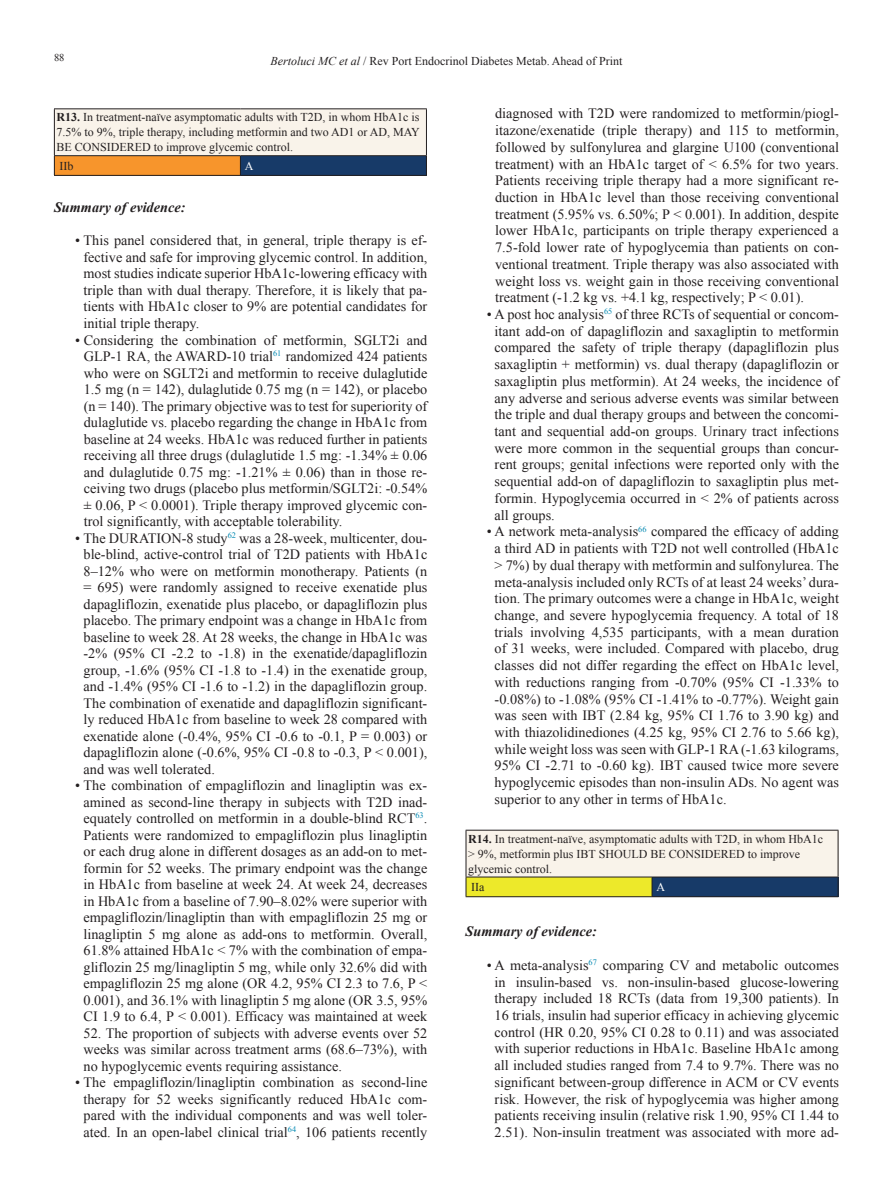
<style>
.page{position:relative;width:893px;height:1191px;background:#fff}
.page>*{position:absolute;margin:0;border:0;box-sizing:border-box;transform-origin:0 0}
.Artigo_-_texto_norma{font:14.25px/16.5px "Times New Roman";color:#231f20;text-align:justify}
.Artigo_-_titulo_3{font:italic 700 14.25px "Times New Roman";color:#231f20}
.Tabelas_-_texto{font:12px/15px "Times New Roman";color:#231f20;text-align:justify}
.Tabelas_-_texto-2{font:12px "Times New Roman";color:#fff}
.t1{font:10.5px "Times New Roman";color:#231f20}
.s1{font-style:italic}
.s2{font-weight:700}
</style>
<div class="page">
<div style="left:54px;top:109px;width:372px;height:47px;background:#f9f3ea"></div>
<div style="left:54px;top:156px;width:186px;height:19px;background:#f7952c"></div>
<div style="left:240px;top:156px;width:186px;height:19px;background:#173a68"></div>
<hr style="left:54px;top:108px;width:186px;height:1px;background:#231f20">
<hr style="left:54px;top:109px;width:1px;height:46px;background:#231f20">
<hr style="left:240px;top:108px;width:187px;height:1px;background:#231f20">
<hr style="left:426px;top:109px;width:1px;height:46px;background:#231f20">
<hr style="left:54px;top:155px;width:186px;height:1px;background:#231f20">
<svg style="left:54px;top:156px;width:1px;height:19px"></svg>
<hr style="left:240px;top:155px;width:187px;height:1px;background:#231f20">
<svg style="left:240px;top:156px;width:1px;height:19px"></svg>
<svg style="left:426px;top:156px;width:1px;height:19px"></svg>
<hr style="left:54px;top:175px;width:186px;height:1px;background:#231f20">
<hr style="left:240px;top:175px;width:187px;height:1px;background:#231f20">
<div style="left:466px;top:830px;width:372px;height:47px;background:#f9f3ea"></div>
<div style="left:466px;top:877px;width:186px;height:19px;background:#ede92a"></div>
<div style="left:652px;top:877px;width:186px;height:19px;background:#173a68"></div>
<hr style="left:466px;top:830px;width:186px;height:1px;background:#231f20">
<hr style="left:466px;top:830px;width:1px;height:46px;background:#231f20">
<hr style="left:652px;top:830px;width:186px;height:1px;background:#231f20">
<hr style="left:838px;top:830px;width:1px;height:46px;background:#231f20">
<hr style="left:466px;top:876px;width:186px;height:1px;background:#231f20">
<svg style="left:466px;top:877px;width:1px;height:19px"></svg>
<hr style="left:652px;top:876px;width:186px;height:1px;background:#231f20">
<svg style="left:652px;top:877px;width:1px;height:19px"></svg>
<svg style="left:838px;top:877px;width:1px;height:19px"></svg>
<hr style="left:466px;top:896px;width:186px;height:1px;background:#231f20">
<hr style="left:652px;top:896px;width:186px;height:1px;background:#231f20">
<p class="t1" style="left:54px;top:52px;width:12px">88</p>
<p class="Tabelas_-_texto" style="left:270px;top:54px;width:354px"><span class="s1">Bertoluci MC et al</span> / Rev Port Endocrinol Diabetes Metab. Ahead of Print</p>
<p class="Tabelas_-_texto" style="left:57px;top:110px;width:365px"><span class="s2">R13.</span> In treatment-naïve asymptomatic adults with T2D, in whom HbA1c is 7.5% to 9%, triple therapy, including metformin and two AD1 or AD, MAY BE CONSIDERED to improve glycemic control.</p>
<p class="Tabelas_-_texto" style="left:60px;top:158px;width:15px">IIb</p>
<p class="Tabelas_-_texto-2" style="left:245px;top:159px;width:10px">A</p>
<p class="Artigo_-_titulo_3" style="left:54px;top:199px;width:133px">Summary of evidence:</p>
<p class="Artigo_-_texto_norma" style="left:84px;top:232px;width:345px;text-indent:-8px">• This panel considered that, in general, triple therapy is ef&shy;fective and safe for improving glycemic control. In addition, most studies indicate superior HbA1c-lowering efficacy with triple than with dual therapy. Therefore, it is likely that pa&shy;tients with HbA1c closer to 9% are potential candidates for initial triple therapy.</p>
<p class="Artigo_-_texto_norma" style="left:84px;top:331px;width:345px;text-indent:-9px">• Considering the combination of metformin, SGLT2i and GLP-1 RA, the AWARD-10 trial<sup>61</sup> randomized 424 patients who were on SGLT2i and metformin to receive dulaglutide 1.5 mg (n = 142), dulaglutide 0.75 mg (n = 142), or placebo (n = 140). The primary objective was to test for superiority of dulaglutide vs. placebo regarding the change in HbA1c from baseline at 24 weeks. HbA1c was reduced further in patients receiving all three drugs (dulaglutide 1.5 mg: -1.34% ± 0.06 and dulaglutide 0.75 mg: -1.21% ± 0.06) than in those re&shy;ceiving two drugs (placebo plus metformin/SGLT2i: -0.54% ± 0.06, P &lt; 0.0001). Triple therapy improved glycemic con&shy;trol significantly, with acceptable tolerability.</p>
<p class="Artigo_-_texto_norma" style="left:84px;top:529px;width:345px;text-indent:-8px">• The DURATION-8 study<sup>62</sup> was a 28-week, multicenter, dou&shy;ble-blind, active-control trial of T2D patients with HbA1c 8–12% who were on metformin monotherapy. Patients (n = 695) were randomly assigned to receive exenatide plus dapagliflozin, exenatide plus placebo, or dapagliflozin plus placebo. The primary endpoint was a change in HbA1c from baseline to week 28. At 28 weeks, the change in HbA1c was -2% (95% CI -2.2 to -1.8) in the exenatide/dapagliflozin group, -1.6% (95% CI -1.8 to -1.4) in the exenatide group, and -1.4% (95% CI -1.6 to -1.2) in the dapagliflozin group.<br>The combination of exenatide and dapagliflozin significant&shy;ly reduced HbA1c from baseline to week 28 compared with exenatide alone (-0.4%, 95% CI -0.6 to -0.1, P = 0.003) or dapagliflozin alone (-0.6%, 95% CI -0.8 to -0.3, P &lt; 0.001), and was well tolerated.</p>
<p class="Artigo_-_texto_norma" style="left:75px;top:777px;width:354px;text-align:center">• The combination of empagliflozin and linagliptin was ex&shy;amined as second-line therapy in subjects with T2D inad&shy;equately controlled on metformin in a double-blind RCT<sup>63</sup>.<br>Patients were randomized to empagliflozin plus linagliptin or each drug alone in different dosages as an add-on to met&shy;formin for 52 weeks. The primary endpoint was the change in HbA1c from baseline at week 24. At week 24, decreases in HbA1c from a baseline of 7.90–8.02% were superior with empagliflozin/linagliptin than with empagliflozin 25 mg or linagliptin 5 mg alone as add-ons to metformin. Overall, 61.8% attained HbA1c &lt; 7% with the combination of empa&shy;gliflozin 25 mg/linagliptin 5 mg, while only 32.6% did with empagliflozin 25 mg alone (OR 4.2, 95% CI 2.3 to 7.6, P &lt; 0.001), and 36.1% with linagliptin 5 mg alone (OR 3.5, 95% CI 1.9 to 6.4, P &lt; 0.001). Efficacy was maintained at week</p>
<p class="Artigo_-_texto_norma" style="left:84px;top:1024px;width:345px">52. The proportion of subjects with adverse events over 52 weeks was similar across treatment arms (68.6–73%), with no hypoglycemic events requiring assistance.</p>
<p class="Artigo_-_texto_norma" style="left:75px;top:1074px;width:354px;text-align:center">• The empagliflozin/linagliptin combination as second-line therapy for 52 weeks significantly reduced HbA1c com&shy;pared with the individual components and was well toler&shy;ated. In an open-label clinical trial<sup>64</sup>, 106 patients recently</p>
<p class="Artigo_-_texto_norma" style="left:495px;top:105px;width:345px">diagnosed with T2D were randomized to metformin/piogl&shy;itazone/exenatide (triple therapy) and 115 to metformin, followed by sulfonylurea and glargine U100 (conventional treatment) with an HbA1c target of &lt; 6.5% for two years.<br>Patients receiving triple therapy had a more significant re&shy;duction in HbA1c level than those receiving conventional treatment (5.95% vs. 6.50%; P &lt; 0.001). In addition, despite lower HbA1c, participants on triple therapy experienced a 7.5-fold lower rate of hypoglycemia than patients on con&shy;ventional treatment. Triple therapy was also associated with weight loss vs. weight gain in those receiving conventional treatment (-1.2 kg vs. +4.1 kg, respectively; P &lt; 0.01).</p>
<p class="Artigo_-_texto_norma" style="left:495px;top:306px;width:346px;text-indent:-8px">• A post hoc analysis<sup>65</sup> of three RCTs of sequential or concom&shy;itant add-on of dapagliflozin and saxagliptin to metformin compared the safety of triple therapy (dapagliflozin plus saxagliptin + metformin) vs. dual therapy (dapagliflozin or saxagliptin plus metformin). At 24 weeks, the incidence of any adverse and serious adverse events was similar between the triple and dual therapy groups and between the concomi&shy;tant and sequential add-on groups. Urinary tract infections were more common in the sequential groups than concur&shy;rent groups; genital infections were reported only with the sequential add-on of dapagliflozin to saxagliptin plus met&shy;formin. Hypoglycemia occurred in &lt; 2% of patients across all groups.</p>
<p class="Artigo_-_texto_norma" style="left:495px;top:523px;width:346px;text-indent:-8px">• A network meta-analysis<sup>66</sup> compared the efficacy of adding a third AD in patients with T2D not well controlled (HbA1c &gt; 7%) by dual therapy with metformin and sulfonylurea. The meta-analysis included only RCTs of at least 24 weeks’ dura&shy;tion. The primary outcomes were a change in HbA1c, weight change, and severe hypoglycemia frequency. A total of 18 trials involving 4,535 participants, with a mean duration of 31 weeks, were included. Compared with placebo, drug classes did not differ regarding the effect on HbA1c level, with reductions ranging from -0.70% (95% CI -1.33% to -0.08%) to -1.08% (95% CI -1.41% to -0.77%). Weight gain was seen with IBT (2.84 kg, 95% CI 1.76 to 3.90 kg) and with thiazolidinediones (4.25 kg, 95% CI 2.76 to 5.66 kg), while weight loss was seen with GLP-1 RA (-1.63 kilograms, 95% CI -2.71 to -0.60 kg). IBT caused twice more severe hypoglycemic episodes than non-insulin ADs. No agent was superior to any other in terms of HbA1c.</p>
<p class="Tabelas_-_texto" style="left:468px;top:831px;width:357px;text-align:left"><span class="s2">R14.</span> In treatment-naïve, asymptomatic adults with T2D, in whom HbA1c &gt; 9%, metformin plus IBT SHOULD BE CONSIDERED to improve glycemic control.</p>
<p class="Tabelas_-_texto" style="left:471px;top:879px;width:15px">IIa</p>
<p class="Tabelas_-_texto-2" style="left:656px;top:880px;width:10px">A</p>
<p class="Artigo_-_titulo_3" style="left:466px;top:923px;width:133px">Summary of evidence:</p>
<p class="Artigo_-_texto_norma" style="left:487px;top:956px;width:354px;text-align:center">• A meta-analysis<sup>67</sup> comparing CV and metabolic outcomes in insulin-based vs. non-insulin-based glucose-lowering therapy included 18 RCTs (data from 19,300 patients). In 16 trials, insulin had superior efficacy in achieving glycemic control (HR 0.20, 95% CI 0.28 to 0.11) and was associated with superior reductions in HbA1c. Baseline HbA1c among all included studies ranged from 7.4 to 9.7%. There was no significant between-group difference in ACM or CV events risk. However, the risk of hypoglycemia was higher among patients receiving insulin (relative risk 1.90, 95% CI 1.44 to 2.51). Non-insulin treatment was associated with more ad-</p>
</div>
